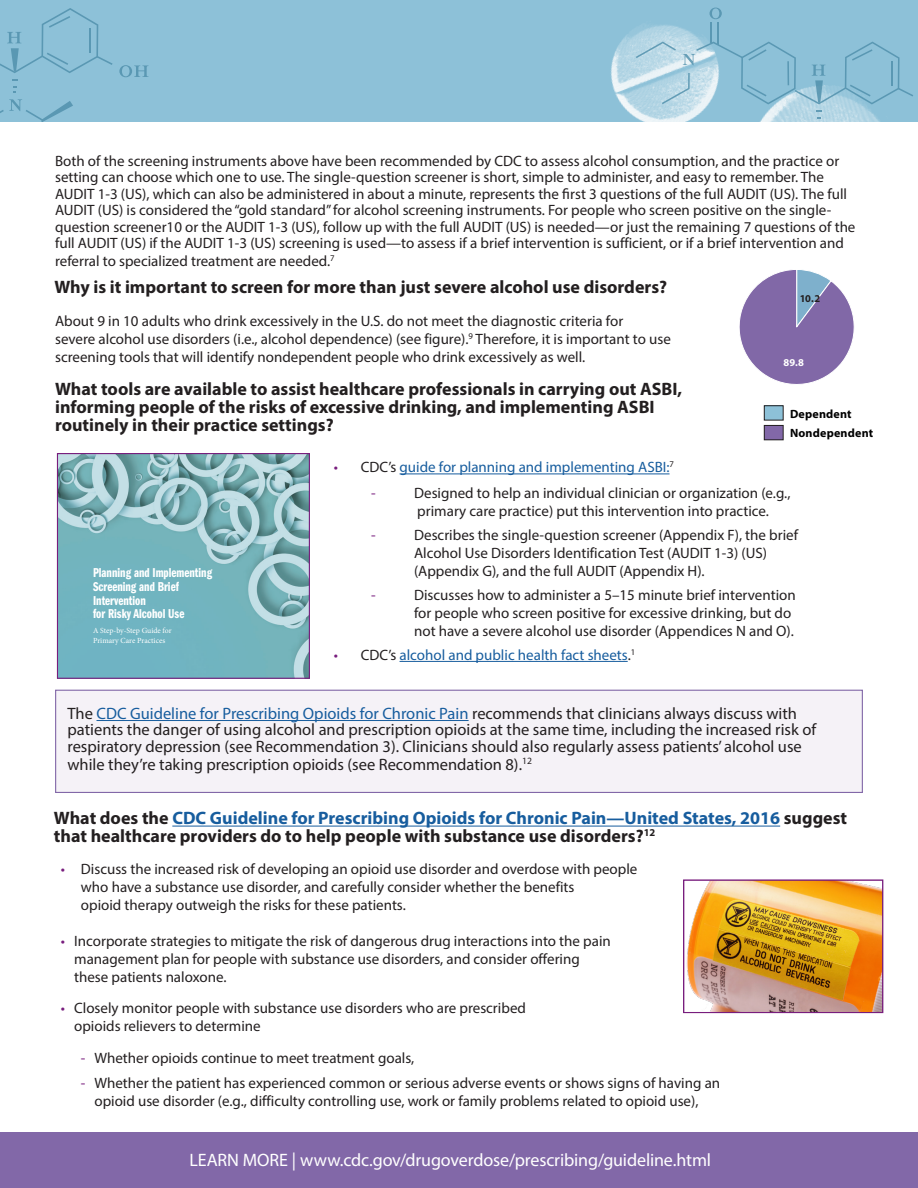
<style>
.page{position:relative;width:918px;height:1188px;background:#fff}
.page>*{position:absolute;margin:0;border:0;box-sizing:border-box;transform-origin:0 0}
.t1{font:700 18px/18px "Myriad Pro";color:#231f20}
.b4{font:18px "Myriad Pro";letter-spacing:-.005em;color:#fff}
.L{font:16.5px/16.5px "Myriad Pro";color:#231f20}
.B1a{font:15px/18px "Myriad Pro";color:#231f20}
.t2{font:15px "Myriad Pro";color:#175d9e}
.t3{font:15px "Myriad Pro";color:#781d7d}
.t4{font:13.35px/14px "ITC Franklin Gothic Std Dm Cp";color:#fff}
.t5{font:700 12px/19.6px "Myriad Pro";letter-spacing:.015em;color:#000}
.t6{font:700 10.5px "Myriad Pro";color:#fff}
.t7{font:700 10.5px "Myriad Pro";color:#231f20}
.t8{font:7.8px/9.4px "Minion Pro";color:#fff}
.s1{color:#781d7d}
.s2{color:#231f20}
.s3{color:#175d9e}
</style>
<div class="page">
<div style="left:0;top:0;width:918px;height:123px;background:#8dc1d8"></div>
<svg style="left:119px;top:65px;width:29px;height:12px"></svg>
<svg style="left:0;top:99px;width:73px;height:23px"></svg>
<svg style="left:0;top:8px;width:113px;height:65px"></svg>
<svg style="left:12px;top:79px;width:5px;height:14px"></svg>
<img style="left:760px;top:104px;width:120px;height:18px">
<img style="left:611px;top:7px;width:106px;height:115px">
<hr style="left:710px;top:22px;width:2px;height:20px;background:#4f8fab">
<hr style="left:717px;top:22px;width:2px;height:22px;background:#4f8fab">
<svg style="left:710px;top:8px;width:12px;height:11px"></svg>
<svg style="left:636px;top:42px;width:277px;height:62px"></svg>
<hr style="left:891px;top:61px;width:2px;height:24px;background:#4f8fab">
<svg style="left:817px;top:110px;width:5px;height:12px"></svg>
<div style="left:0;top:122px;width:918px;height:204px;background:#fff"></div>
<div style="left:0;top:1132px;width:918px;height:56px;background:#8268a8"></div>
<svg style="left:739px;top:270px;width:115px;height:114px"></svg>
<div style="left:764px;top:406px;width:19px;height:14px;background:#8dc1d8"></div>
<div style="left:764px;top:425px;width:19px;height:15px;background:#8268a8"></div>
<div style="left:764px;top:425px;width:19px;height:15px;border:1px solid #231f20"></div>
<img style="left:59px;top:455px;width:249px;height:222px">
<div style="left:57px;top:453px;width:253px;height:226px;border:1px solid #781d7d"></div>
<hr style="left:400px;top:474px;width:270px;height:1px;background:#175d9e">
<hr style="left:400px;top:661px;width:228px;height:1px;background:#175d9e">
<div style="left:55px;top:689px;width:808px;height:104px;background:#f5f2f7"></div>
<hr style="left:97px;top:720px;width:372px;height:1px;background:#175d9e">
<hr style="left:172px;top:826px;width:608px;height:1px;background:#175d9e">
<img style="left:686px;top:882px;width:195px;height:129px">
<div style="left:683px;top:879px;width:200px;height:134px;border:1px solid #781d7d"></div>
<p class="B1a" style="left:55px;top:152px;width:802px;line-height:16.5px">Both of the screening instruments above have been recommended by CDC to assess alcohol consumption, and the practice or setting can choose which one to use. The single-question screener is short, simple to administer, and easy to remember. The AUDIT 1-3 (US), which can also be administered in about a minute, represents the first 3 questions of the full AUDIT (US). The full AUDIT (US) is considered the “gold standard” for alcohol screening instruments. For people who screen positive on the single&shy;question screener10 or the AUDIT 1-3 (US), follow up with the full AUDIT (US) is needed—or just the remaining 7 questions of the full AUDIT (US) if the AUDIT 1-3 (US) screening is used—to assess if a brief intervention is sufficient, or if a brief intervention and</p>
<p class="B1a" style="left:55px;top:252px;width:281px">referral to specialized treatment are needed.<sup>7</sup></p>
<h3 class="t1" style="left:54px;top:277px;width:614px">Why is it important to screen for more than just severe alcohol use disorders?</h3>
<p class="B1a" style="left:55px;top:311px;width:617px">About 9 in 10 adults who drink excessively in the U.S. do not meet the diagnostic criteria for<br>severe alcohol use disorders (i.e., alcohol dependence) (see figure).<sup>9</sup> Therefore, it is important to use screening tools that will identify nondependent people who drink excessively as well.</p>
<h3 class="t1" style="left:55px;top:379px;width:629px">What tools are available to assist healthcare professionals in carrying out ASBI, informing people of the risks of excessive drinking, and implementing ASBI routinely in their practice settings?</h3>
<p class="t7" style="left:800px;top:291px;width:22px">10.2</p>
<p class="t6" style="left:784px;top:356px;width:22px">89.8</p>
<p class="t5" style="left:790px;top:404px;width:85px">Dependent<br>Nondependent</p>
<p class="t4" style="left:93px;top:566px;width:121px">Planning and Implementing<br>Screening and Brief<br>Intervention<br>for Risky Alcohol Use</p>
<p class="t8" style="left:93px;top:627px;width:80px">A Step-by-Step Guide for<br>Primary Care Practices</p>
<p class="t2" style="left:334px;top:458px;width:342px"><span class="s1">•</span> <span class="s2">CDC’s</span> guide for planning and implementing ASBI:<sup>7</sup></p>
<p class="t3" style="left:371px;top:484px;width:6px">-</p>
<p class="B1a" style="left:414px;top:484px;width:378px">Designed to help an individual clinician or organization (e.g., primary care practice) put this intervention into practice.</p>
<p class="t3" style="left:371px;top:526px;width:6px">-</p>
<p class="B1a" style="left:414px;top:526px;width:386px">Describes the single-question screener (Appendix F), the brief<br>Alcohol Use Disorders Identification Test (AUDIT 1-3) (US) (Appendix G), and the full AUDIT (Appendix H).</p>
<p class="t3" style="left:371px;top:586px;width:6px">-</p>
<p class="B1a" style="left:414px;top:586px;width:383px">Discusses how to administer a 5–15 minute brief intervention for people who screen positive for excessive drinking, but do not have a severe alcohol use disorder (Appendices N and O).</p>
<p class="t2" style="left:334px;top:646px;width:303px"><span class="s1">•</span> <span class="s2">CDC’s</span> alcohol and public health fact sheets<span class="s2">.</span><sup>1</sup></p>
<p class="L" style="left:68px;top:705px;width:750px">The <span class="s3">CDC Guideline for Prescribing Opioids for Chronic Pain</span> recommends that clinicians always discuss with patients the danger of using alcohol and prescription opioids at the same time, including the increased risk of respiratory depression (see Recommendation 3). Clinicians should also regularly assess patients’ alcohol use</p>
<p class="L" style="left:68px;top:756px;width:466px">while they’re taking prescription opioids (see Recommendation 8).<sup>12</sup></p>
<p class="t1" style="left:54px;top:809px;width:795px">What does the <span class="s3">CDC Guideline for Prescribing Opioids for Chronic Pain—United States, 2016</span> suggest that healthcare providers do to help people with substance use disorders?<sup>12</sup></p>
<p class="B1a" style="left:81px;top:860px;width:558px;text-indent:-20px"><span class="s1">•</span> Discuss the increased risk of developing an opioid use disorder and overdose with people who have a substance use disorder, and carefully consider whether the benefits<br>opioid therapy outweigh the risks for these patients.</p>
<p class="B1a" style="left:74px;top:932px;width:538px;text-indent:-14px"><span class="s1">•</span> Incorporate strategies to mitigate the risk of dangerous drug interactions into the pain management plan for people with substance use disorders, and consider offering these patients naloxone.</p>
<p class="B1a" style="left:74px;top:999px;width:453px;text-indent:-14px"><span class="s1">•</span> Closely monitor people with substance use disorders who are prescribed opioids relievers to determine</p>
<p class="B1a" style="left:81px;top:1049px;width:335px"><span class="s1">-</span> Whether opioids continue to meet treatment goals,</p>
<p class="B1a" style="left:81px;top:1073px;width:641px;text-align:center"><span class="s1">-</span> Whether the patient has experienced common or serious adverse events or shows signs of having an opioid use disorder (e.g., difficulty controlling use, work or family problems related to opioid use),</p>
<h2 class="b4" style="left:190px;top:1149px;width:523px">LEARN MORE | www.cdc.gov/drugoverdose/prescribing/guideline.html</h2>
</div>
